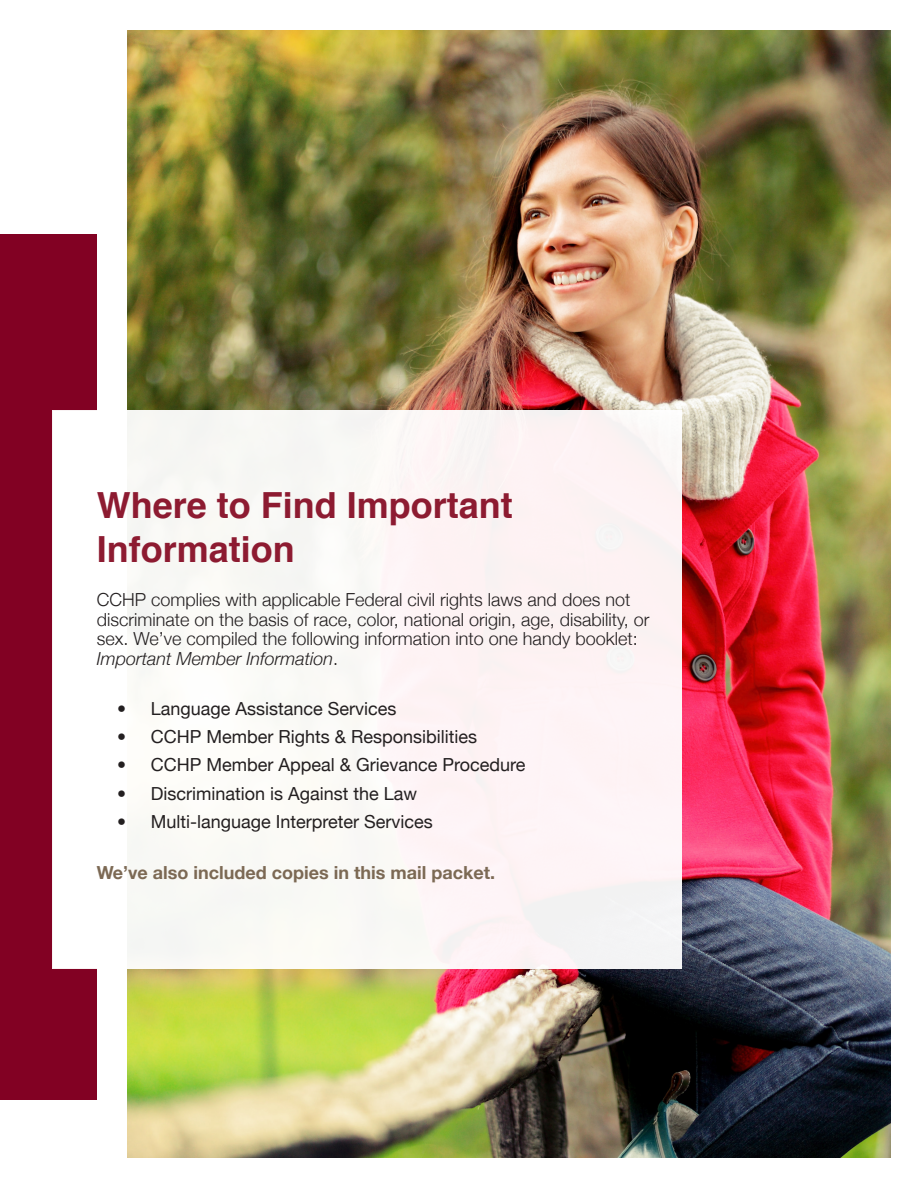
<style>
.page{position:relative;width:918px;height:1188px;background:#fff}
.page>*{position:absolute;margin:0;border:0;box-sizing:border-box;transform-origin:0 0}
.t1{font:700 36px/43.2px "Helvetica";color:#8d1b31}
.t2{font:300 18px/19.5px "Helvetica Neue";color:#231f20}
.ul{font:18px "Helvetica Neue";color:#231f20}
.brown_h3{font:700 18px "Helvetica Neue";color:#7c6954}
.s1{font-style:italic}
.s2{font-weight:300}
</style>
<div class="page">
<div style="left:0;top:234px;width:97px;height:866px;background:#820123"></div>
<img style="left:128px;top:30px;width:762px;height:1128px">
<div style="left:52px;top:410px;width:630px;height:559px;background:#fdf7f5"></div>
<p class="t1" style="left:97px;top:485px;width:418px">Where to Find Important<br>Information</p>
<p class="t2" style="left:97px;top:589px;width:554px">CCHP complies with applicable Federal civil rights laws and does not discriminate on the basis of race, color, national origin, age, disability, or sex. We’ve compiled the following information into one handy booklet:<br><span class="s1">Important Member Information</span>.</p>
<p class="ul" style="left:117px;top:696px;width:281px"><span class="s2">•</span> Language Assistance Services</p>
<p class="ul" style="left:117px;top:724px;width:362px"><span class="s2">•</span> CCHP Member Rights &amp; Responsibilities</p>
<p class="ul" style="left:117px;top:752px;width:410px"><span class="s2">•</span> CCHP Member Appeal &amp; Grievance Procedure</p>
<p class="ul" style="left:117px;top:780px;width:302px"><span class="s2">•</span> Discrimination is Against the Law</p>
<p class="ul" style="left:117px;top:808px;width:317px"><span class="s2">•</span> Multi-language Interpreter Services</p>
<p class="brown_h3" style="left:97px;top:858px;width:400px">We’ve also included copies in this mail packet.</p>
</div>
